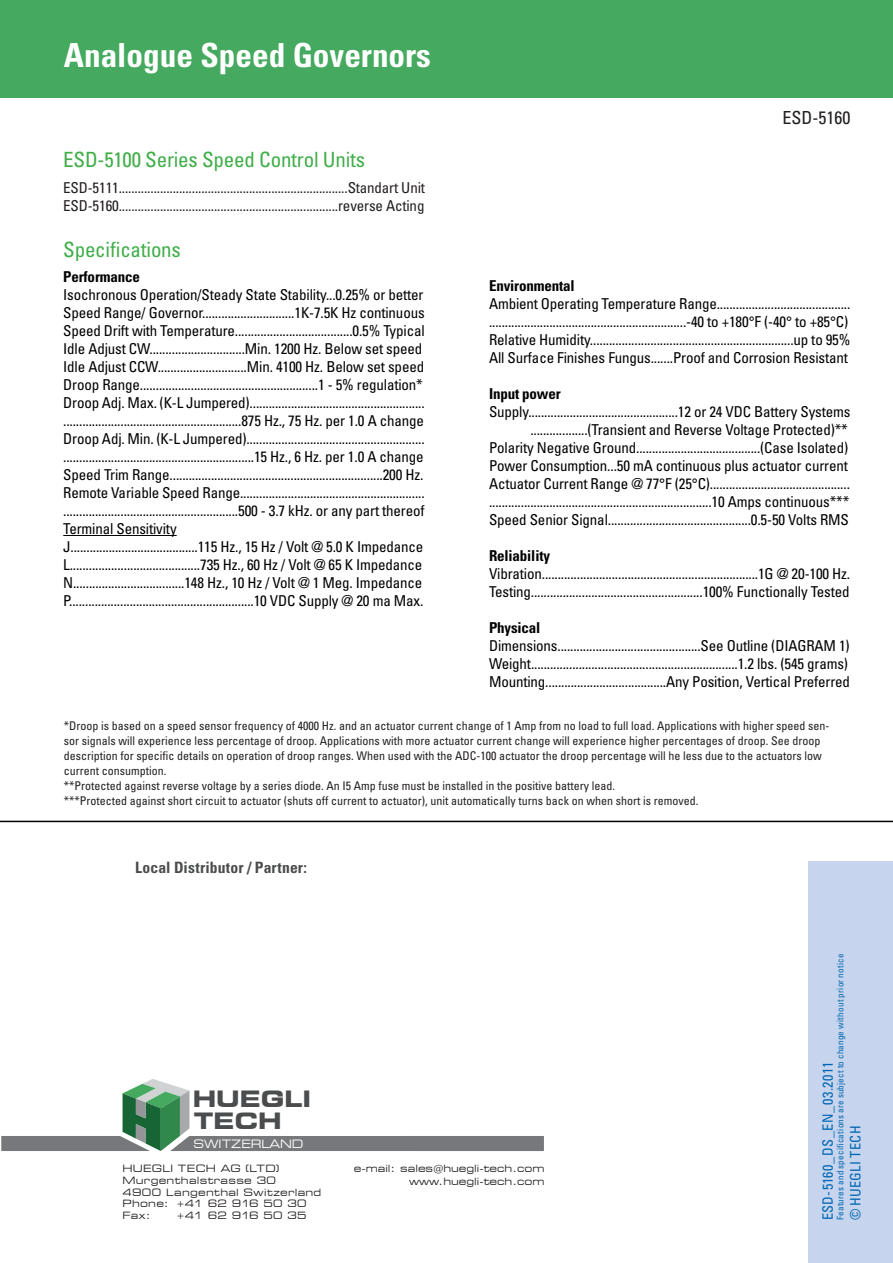
<style>
.page{position:relative;width:893px;height:1263px;background:#fff}
.page>*{position:absolute;margin:0;border:0;box-sizing:border-box;transform-origin:0 0}
.t1{font:700 condensed 33.15px "Univers LT Std";color:#fff}
.t2{font:700 expanded 22.35px/21.6px "Square 721 BT";color:#4b4c4d}
.t3{font:condensed 21px "Univers LT Std";letter-spacing:-.01em;color:#40ae49}
.t4{font:condensed 18px "Univers LT Std";color:#231f20}
.titoletti_ita{font:700 condensed 15.6px "Univers LT Std";letter-spacing:.005em;color:#4b4c4d}
.t5{font:condensed 15px/18px "Univers LT Std";letter-spacing:-.01em;color:#000}
.t6{font:condensed 15px "Univers LT Std";letter-spacing:-.01em;color:#231f20}
.t7{font:700 condensed 15px "Univers LT Std";letter-spacing:-.01em;color:#000}
.titoletti_ita-2{font:condensed 14.25px "Univers LT Std";letter-spacing:.02em;color:#0166b3}
.t8{font:condensed 12px/15px "Univers LT Std";color:#231f20}
.t9{font:expanded 11.55px "Square 721 BT";color:#fff;scale:.96 1}
.titoletti_ing{font:expanded 9.9px "Square 721 BT";letter-spacing:.025em;color:#231f20}
.titoletti_ing-2{font:expanded 9.9px "Square 721 BT";color:#231f20}
.titoletti_ing-3{font:expanded 9.9px "Square 721 BT";letter-spacing:-.005em;color:#231f20}
.titoletti_ita-3{font:condensed 9px "Univers LT Std";letter-spacing:.03em;color:#0166b3}
</style>
<div class="page">
<div style="left:808px;top:861px;width:85px;height:402px;background:#c6d5ed"></div>
<svg style="left:1px;top:1079px;width:543px;height:72px"></svg>
<div style="left:0;top:0;width:893px;height:98px;background:#45aa5f"></div>
<hr style="left:0;top:821px;width:893px;height:1px;background:#000">
<hr style="left:63px;top:535px;width:114px;height:1px;background:#000">
<p class="t1" style="left:64px;top:34px;width:369px">Analogue Speed Governors</p>
<p class="t3" style="left:63px;top:147px;width:303px">ESD-5100 Series Speed Control Units</p>
<p class="t6" style="left:63px;top:178px;width:363px">ESD-5111........................................................................Standart Unit</p>
<p class="t6" style="left:63px;top:196px;width:363px">ESD-5160.....................................................................reverse Acting</p>
<p class="t3" style="left:63px;top:236px;width:119px">Specifications</p>
<p class="t7" style="left:63px;top:267px;width:78px">Performance</p>
<p class="t5" style="left:63px;top:285px;width:362px">Isochronous Operation/Steady State Stability...0.25% or better</p>
<p class="t5" style="left:63px;top:303px;width:363px">Speed Range/ Governor.............................1K-7.5K Hz continuous</p>
<p class="t5" style="left:63px;top:321px;width:363px">Speed Drift with Temperature.....................................0.5% Typical</p>
<p class="t5" style="left:63px;top:339px;width:361px">Idle Adjust CW..............................Min. 1200 Hz. Below set speed</p>
<p class="t5" style="left:63px;top:357px;width:362px">Idle Adjust CCW............................Min. 4100 Hz. Below set speed</p>
<p class="t5" style="left:63px;top:375px;width:361px">Droop Range........................................................1 - 5% regulation*</p>
<p class="t5" style="left:63px;top:393px;width:363px">Droop Adj. Max. (K-L Jumpered).......................................................</p>
<p class="t5" style="left:63px;top:411px;width:362px">........................................................875 Hz., 75 Hz. per 1.0 A change</p>
<p class="t5" style="left:63px;top:429px;width:363px">Droop Adj. Min. (K-L Jumpered)........................................................</p>
<p class="t5" style="left:63px;top:447px;width:362px">............................................................15 Hz., 6 Hz. per 1.0 A change</p>
<p class="t5" style="left:63px;top:465px;width:362px">Speed Trim Range...................................................................200 Hz.</p>
<p class="t5" style="left:63px;top:483px;width:363px">Remote Variable Speed Range..........................................................</p>
<p class="t5" style="left:63px;top:501px;width:363px">.......................................................500 - 3.7 kHz. or any part thereof</p>
<p class="t5" style="left:63px;top:519px;width:115px">Terminal Sensitivity</p>
<p class="t5" style="left:63px;top:537px;width:362px">J........................................115 Hz., 15 Hz / Volt @ 5.0 K Impedance</p>
<p class="t5" style="left:63px;top:555px;width:361px">L.........................................735 Hz., 60 Hz / Volt @ 65 K Impedance</p>
<p class="t5" style="left:63px;top:573px;width:360px">N...................................148 Hz., 10 Hz / Volt @ 1 Meg. Impedance</p>
<p class="t5" style="left:63px;top:591px;width:362px">P..........................................................10 VDC Supply @ 20 ma Max.</p>
<p class="t4" style="left:782px;top:106px;width:69px">ESD-5160</p>
<p class="t7" style="left:489px;top:276px;width:87px">Environmental</p>
<p class="t5" style="left:489px;top:294px;width:363px">Ambient Operating Temperature Range.......................................... ..............................................................-40 to +180°F (-40° to +85°C)</p>
<p class="t5" style="left:489px;top:330px;width:363px">Relative Humidity................................................................up to 95%</p>
<p class="t5" style="left:489px;top:348px;width:360px">All Surface Finishes Fungus.......Proof and Corrosion Resistant</p>
<p class="t7" style="left:489px;top:384px;width:73px">Input power</p>
<p class="t5" style="left:489px;top:402px;width:363px">Supply...............................................12 or 24 VDC Battery Systems</p>
<p class="t5" style="left:530px;top:420px;width:319px">..................(Transient and Reverse Voltage Protected)**</p>
<p class="t5" style="left:489px;top:438px;width:361px">Polarity Negative Ground.......................................(Case Isolated)</p>
<p class="t5" style="left:489px;top:456px;width:360px">Power Consumption...50 mA continuous plus actuator current</p>
<p class="t5" style="left:489px;top:474px;width:362px">Actuator Current Range @ 77°F (25°C)............................................ ......................................................................10 Amps continuous***</p>
<p class="t5" style="left:489px;top:510px;width:361px">Speed Senior Signal.............................................0.5-50 Volts RMS</p>
<p class="t7" style="left:489px;top:546px;width:63px">Reliability</p>
<p class="t5" style="left:489px;top:564px;width:363px">Vibration....................................................................1G @ 20-100 Hz.</p>
<p class="t5" style="left:489px;top:582px;width:362px">Testing......................................................100% Functionally Tested</p>
<p class="t7" style="left:489px;top:618px;width:53px">Physical</p>
<p class="t5" style="left:489px;top:636px;width:362px">Dimensions.............................................See Outline (DIAGRAM 1)</p>
<p class="t5" style="left:489px;top:654px;width:361px">Weight.................................................................1.2 lbs. (545 grams)</p>
<p class="t5" style="left:489px;top:672px;width:363px">Mounting......................................Any Position, Vertical Preferred</p>
<p class="t8" style="left:64px;top:718px;width:767px">*Droop is based on a speed sensor frequency of 4000 Hz. and an actuator current change of 1 Amp from no load to full load. Applications with higher speed sen&shy;sor signals will experience less percentage of droop. Applications with more actuator current change will experience higher percentages of droop. See droop description for specific details on operation of droop ranges. When used with the ADC-100 actuator the droop percentage will he less due to the actuators low current consumption.</p>
<p class="t8" style="left:64px;top:778px;width:553px">**Protected against reverse voltage by a series diode. An I5 Amp fuse must be installed in the positive battery lead.</p>
<p class="t8" style="left:64px;top:793px;width:636px">***Protected against short circuit to actuator (shuts off current to actuator), unit automatically turns back on when short is removed.</p>
<p class="titoletti_ita" style="left:135px;top:857px;width:173px">Local Distributor / Partner:</p>
<h2 class="t2" style="left:193px;top:1088px;width:120px">HUEGLI<br>TECH</h2>
<p class="t9" style="left:194px;top:1136px;width:116px">SWITZERLAND</p>
<p class="titoletti_ing" style="left:122px;top:1162px;width:159px">HUEGLI TECH AG (LTD)</p>
<p class="titoletti_ing" style="left:122px;top:1174px;width:155px">Murgenthalstrasse 30</p>
<p class="titoletti_ing" style="left:122px;top:1186px;width:200px">4900 Langenthal Switzerland</p>
<p class="titoletti_ing" style="left:122px;top:1198px;width:186px">Phone: +41 62 916 50 30</p>
<p class="titoletti_ing" style="left:122px;top:1210px;width:29px">Fax:</p>
<p class="titoletti_ing-3" style="left:176px;top:1210px;width:132px">+41 62 916 50 35</p>
<p class="titoletti_ing-2" style="left:354px;top:1162px;width:192px">e-mail: sales@huegli-tech.com</p>
<p class="titoletti_ing-2" style="left:409px;top:1176px;width:137px">www.huegli-tech.com</p>
<p class="titoletti_ita-3" style="left:835px;top:1220px;width:268px;rotate:-90deg">Features and specifications are subject to change without prior notice</p>
<p class="titoletti_ita-2" style="left:819px;top:1220px;width:160px;rotate:-90deg">ESD-5160_DS_EN_03.2011</p>
<p class="titoletti_ita-2" style="left:846px;top:1220px;width:96px;rotate:-90deg">© HUEGLI TECH</p>
</div>
